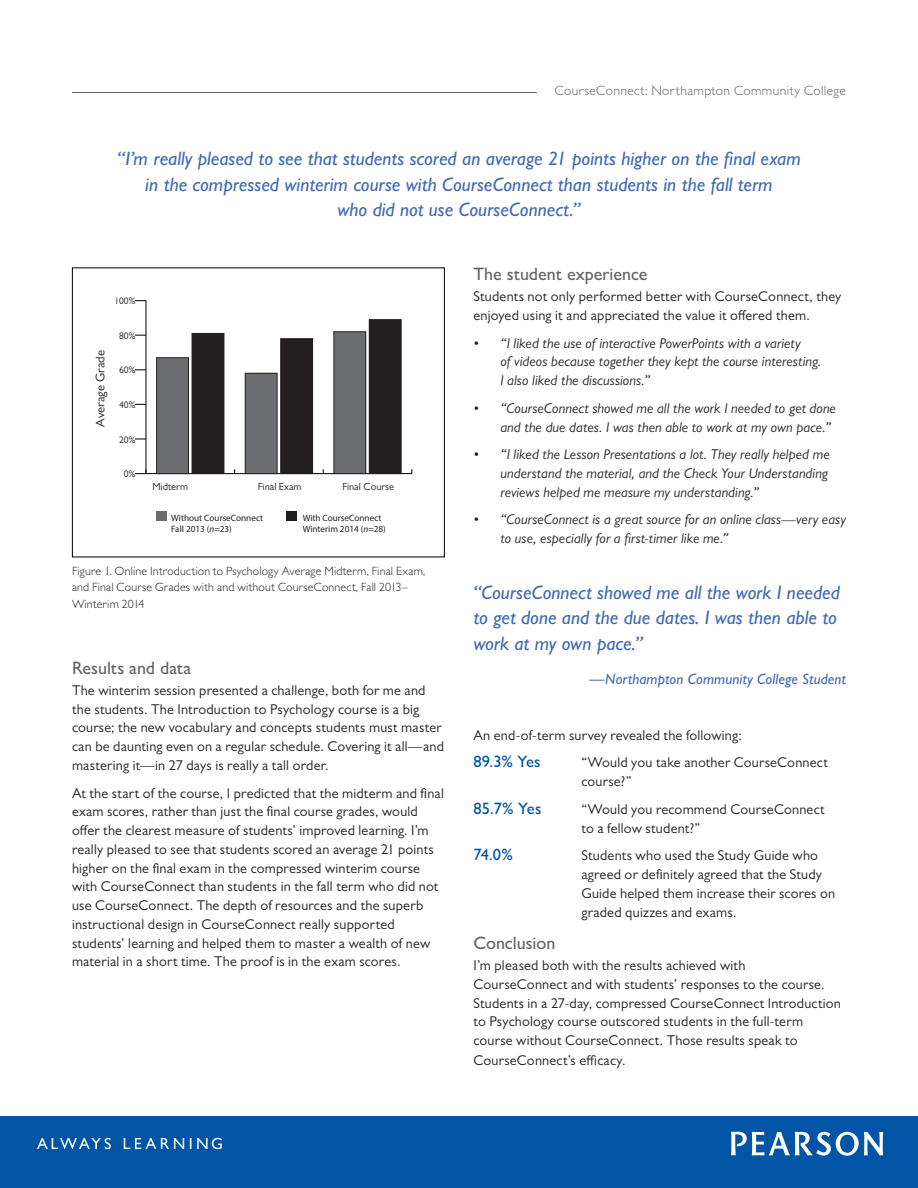
<style>
.page{position:relative;width:918px;height:1188px;background:#fff}
.page>*{position:absolute;margin:0;border:0;box-sizing:border-box;transform-origin:0 0}
.Prof_Quote___Orange{font:italic 500 19.5px/25.5px "Gill Sans MT Pro";color:#406ab4;text-align:center}
.subhead_1{font:500 18px "Gill Sans MT Pro";color:#636366}
.bullet_list__new{font:500 16.5px "Gill Sans MT Pro";letter-spacing:.01em;color:#0154a6}
.Prof_Quote___Orange-2{font:italic 500 15px "Gill Sans MT Pro";letter-spacing:.01em;color:#406ab4}
.text{font:14.25px/18.8px "Gill Sans MT Pro";letter-spacing:.015em;color:#231f20}
.bullet_list__new-2{font:italic 14.25px/18.8px "Gill Sans MT Pro";letter-spacing:.01em;color:#231f20}
.bullet_list__new-3{font:14.25px/18.8px "Gill Sans MT Pro";letter-spacing:.015em;color:#231f20}
.COURSE_INFO{font:300 13.5px "Gill Sans MT Pro";letter-spacing:.03em;color:#636366}
.t1{font:12.6px "Gill Sans MT Pro";color:#231f20}
.t2{font:300 12px/16.5px "Gill Sans MT Pro";letter-spacing:.015em;color:#231f20}
.t3{font:10.35px "Gill Sans MT Pro";color:#231f20}
.t4{font:9.6px "Gill Sans MT Pro";color:#231f20}
.t5{font:9.15px/11.1px "Myriad Pro";color:#231f20}
.s1{font-style:italic}
.s2{font-style:normal}
</style>
<div class="page">
<hr style="left:72px;top:92px;width:465px;height:1px;background:#636366">
<div style="left:72px;top:267px;width:373px;height:290px;border:1px solid #000"></div>
<hr style="left:146px;top:473px;width:266px;height:1px;background:#231f20">
<hr style="left:145px;top:301px;width:2px;height:173px;background:#231f20">
<svg style="left:135px;top:469px;width:12px;height:5px"></svg>
<svg style="left:135px;top:438px;width:11px;height:2px"></svg>
<div style="left:192px;top:333px;width:32px;height:141px;background:#231f20"></div>
<div style="left:281px;top:339px;width:32px;height:135px;background:#231f20"></div>
<div style="left:280px;top:338px;width:33px;height:136px;border:1px solid #231f20"></div>
<div style="left:369px;top:320px;width:32px;height:154px;background:#231f20"></div>
<div style="left:157px;top:358px;width:32px;height:116px;background:#6c6d70"></div>
<div style="left:156px;top:357px;width:33px;height:117px;border:1px solid #231f20"></div>
<div style="left:245px;top:373px;width:32px;height:101px;background:#6c6d70"></div>
<div style="left:245px;top:373px;width:32px;height:101px;border:1px solid #231f20"></div>
<div style="left:334px;top:332px;width:32px;height:142px;background:#6c6d70"></div>
<div style="left:334px;top:331px;width:32px;height:143px;border:1px solid #231f20"></div>
<div style="left:156px;top:511px;width:10px;height:10px;background:#6c6d70"></div>
<div style="left:287px;top:511px;width:10px;height:10px;background:#231f20"></div>
<div style="left:0;top:1117px;width:918px;height:71px;background:#0154a6"></div>
<svg style="left:731px;top:1132px;width:152px;height:24px"></svg>
<svg style="left:37px;top:1138px;width:185px;height:11px"></svg>
<p class="COURSE_INFO" style="left:555px;top:82px;width:293px">CourseConnect: Northampton Community College</p>
<p class="Prof_Quote___Orange" style="left:117px;top:146px;width:685px">“I’m really pleased to see that students scored an average 21 points higher on the final exam in the compressed winterim course with CourseConnect than students in the fall term<br>who did not use CourseConnect.”</p>
<p class="t4" style="left:114px;top:295px;width:23px">100%</p>
<p class="t1" style="left:93px;top:427px;width:78px;rotate:-90deg">Average Grade</p>
<p class="t4" style="left:119px;top:330px;width:18px">80%</p>
<p class="t4" style="left:119px;top:364px;width:18px">60%</p>
<p class="t4" style="left:119px;top:399px;width:18px">40%</p>
<p class="t4" style="left:119px;top:434px;width:18px">20%</p>
<p class="t4" style="left:124px;top:468px;width:13px">0%</p>
<p class="t3" style="left:152px;top:481px;width:37px">Midterm</p>
<p class="t3" style="left:258px;top:481px;width:45px">Final Exam</p>
<p class="t3" style="left:342px;top:481px;width:53px">Final Course</p>
<p class="t5" style="left:171px;top:512px;width:94px">Without CourseConnect<br>Fall 2013 (<span class="s1">n</span>=23)</p>
<p class="t5" style="left:303px;top:512px;width:85px">With CourseConnect<br>Winterim 2014 (<span class="s1">n</span>=28)</p>
<p class="subhead_1" style="left:473px;top:263px;width:176px">The student experience</p>
<p class="text" style="left:473px;top:287px;width:369px">Students not only performed better with CourseConnect, they enjoyed using it and appreciated the value it offered them.</p>
<p class="bullet_list__new-2" style="left:500px;top:333px;width:322px;text-indent:-27px"><span class="s2">•</span> “I liked the use of interactive PowerPoints with a variety<br>of videos because together they kept the course interesting.<br>I also liked the discussions.”</p>
<p class="bullet_list__new-2" style="left:500px;top:399px;width:337px;text-indent:-27px"><span class="s2">•</span> “CourseConnect showed me all the work I needed to get done and the due dates. I was then able to work at my own pace.”</p>
<p class="bullet_list__new-2" style="left:500px;top:445px;width:331px;text-align:justify;text-indent:-27px"><span class="s2">•</span> “I liked the Lesson Presentations a lot. They really helped me understand the material, and the Check Your Understanding reviews helped me measure my understanding.”</p>
<p class="bullet_list__new-2" style="left:500px;top:510px;width:347px;text-indent:-27px"><span class="s2">•</span> “CourseConnect is a great source for an online class—very easy to use, especially for a first-timer like me.”</p>
<p class="t2" style="left:72px;top:562px;width:355px">Figure 1. Online Introduction to Psychology Average Midterm, Final Exam, and Final Course Grades with and without CourseConnect, Fall 2013–<br>Winterim 2014</p>
<p class="subhead_1" style="left:72px;top:657px;width:121px">Results and data</p>
<p class="text" style="left:72px;top:681px;width:374px">The winterim session presented a challenge, both for me and the students. The Introduction to Psychology course is a big course; the new vocabulary and concepts students must master can be daunting even on a regular schedule. Covering it all—and mastering it—in 27 days is really a tall order.</p>
<p class="text" style="left:72px;top:783px;width:373px">At the start of the course, I predicted that the midterm and final exam scores, rather than just the final course grades, would offer the clearest measure of students’ improved learning. I’m really pleased to see that students scored an average 21 points higher on the final exam in the compressed winterim course with CourseConnect than students in the fall term who did not use CourseConnect. The depth of resources and the superb instructional design in CourseConnect really supported students’ learning and helped them to master a wealth of new material in a short time. The proof is in the exam scores.</p>
<p class="Prof_Quote___Orange" style="left:473px;top:579px;width:368px;text-align:left">“CourseConnect showed me all the work I needed to get done and the due dates. I was then able to work at my own pace.”</p>
<p class="Prof_Quote___Orange-2" style="left:590px;top:670px;width:258px">—Northampton Community College Student</p>
<p class="text" style="left:473px;top:725px;width:270px">An end-of-term survey revealed the following:</p>
<p class="bullet_list__new" style="left:473px;top:752px;width:69px">89.3% Yes</p>
<p class="bullet_list__new-3" style="left:581px;top:753px;width:248px">“Would you take another CourseConnect course?”</p>
<p class="bullet_list__new" style="left:473px;top:799px;width:69px">85.7% Yes</p>
<p class="bullet_list__new-3" style="left:581px;top:800px;width:245px">“Would you recommend CourseConnect to a fellow student?”</p>
<p class="bullet_list__new" style="left:473px;top:845px;width:41px">74.0%</p>
<p class="bullet_list__new-3" style="left:581px;top:846px;width:255px">Students who used the Study Guide who agreed or definitely agreed that the Study Guide helped them increase their scores on graded quizzes and exams.</p>
<p class="subhead_1" style="left:473px;top:932px;width:83px">Conclusion</p>
<p class="text" style="left:473px;top:956px;width:369px">I’m pleased both with the results achieved with CourseConnect and with students’ responses to the course.<br>Students in a 27-day, compressed CourseConnect Introduction to Psychology course outscored students in the full-term course without CourseConnect. Those results speak to CourseConnect’s efficacy.</p>
</div>
